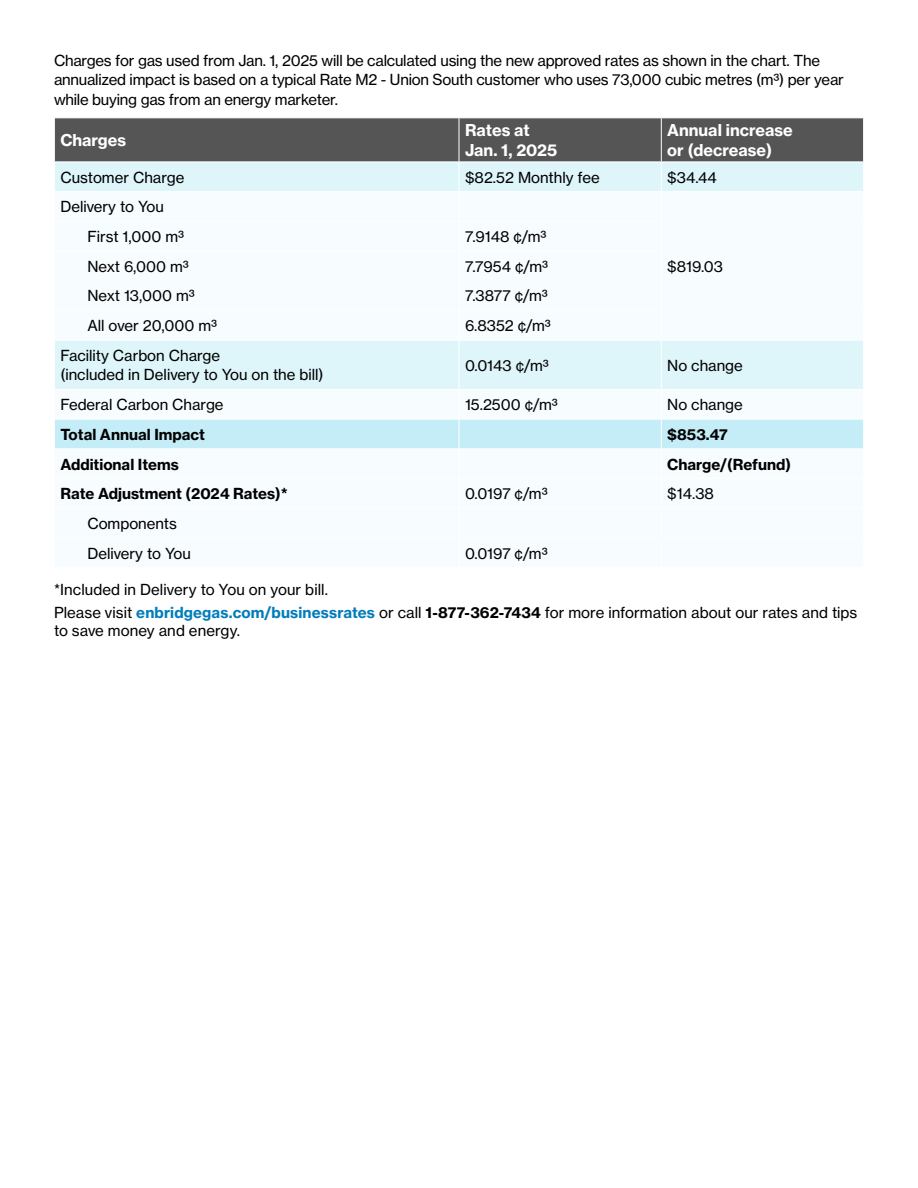
<style>
.page{position:relative;width:918px;height:1188px;background:#fff}
.page>*{position:absolute;margin:0;border:0;box-sizing:border-box;transform-origin:0 0}
.Table_Heading{font:16.2px/19.5px "N Haas Grotesk TX Std 75 Bd";color:#fff}
.Table_Body{font:15px/19.5px "N Haas Grotesk TX Std 55 Rg";color:#000}
.Body{font:15px/19.5px "N Haas Grotesk TX Std 55 Rg";letter-spacing:-.015em;color:#000}
.Body_Text{font:15px/18px "N Haas Grotesk TX Std 55 Rg";letter-spacing:.005em;color:#000}
.Table_Body-2{font:15px "N Haas Grotesk TX Std 75 Bd";color:#000}
.Table_Body-3{font:15px "N Haas Grotesk TX Pro 55 Rg";color:#000}
.s1{font-family:"N Haas Grotesk TX Std 75 Bd";color:#007dba}
.s2{font-family:"N Haas Grotesk TX Std 75 Bd"}
</style>
<div class="page">
<div style="left:55px;top:341px;width:808px;height:48px;background:#def5fa"></div>
<hr style="left:459px;top:341px;width:1px;height:48px;background:#fff">
<hr style="left:661px;top:341px;width:1px;height:48px;background:#fff">
<svg style="left:54px;top:118px;width:810px;height:73px;background:#8e9799"></svg>
<svg style="left:55px;top:419px;width:808px;height:30px;background:#c7edf7"></svg>
<p class="Body" style="left:54px;top:50px;width:791px">Charges for gas used from Jan. 1, 2025 will be calculated using the new approved rates as shown in the chart. The annualized impact is based on a typical Rate M2 - Union South customer who uses 73,000 cubic metres (m³) per year while buying gas from an energy marketer.</p>
<p class="Table_Heading" style="left:60px;top:130px;width:67px">Charges</p>
<p class="Table_Heading" style="left:465px;top:121px;width:94px">Rates at<br>Jan. 1, 2025</p>
<p class="Table_Heading" style="left:667px;top:121px;width:127px">Annual increase or (decrease)</p>
<p class="Table_Body" style="left:60px;top:167px;width:125px">Customer Charge</p>
<p class="Table_Body" style="left:465px;top:167px;width:136px">$82.52 Monthly fee</p>
<p class="Table_Body" style="left:667px;top:167px;width:51px">$34.44</p>
<p class="Table_Body" style="left:60px;top:197px;width:105px">Delivery to You</p>
<p class="Table_Body" style="left:87px;top:227px;width:98px">First 1,000 m³</p>
<p class="Table_Body" style="left:465px;top:227px;width:83px">7.9148 ¢/m³</p>
<p class="Table_Body" style="left:87px;top:257px;width:103px">Next 6,000 m³</p>
<p class="Table_Body" style="left:465px;top:257px;width:85px">7.7954 ¢/m³</p>
<p class="Table_Body" style="left:87px;top:286px;width:109px">Next 13,000 m³</p>
<p class="Table_Body" style="left:465px;top:286px;width:84px">7.3877 ¢/m³</p>
<p class="Table_Body" style="left:87px;top:316px;width:131px">All over 20,000 m³</p>
<p class="Table_Body" style="left:465px;top:316px;width:88px">6.8352 ¢/m³</p>
<p class="Table_Body" style="left:60px;top:346px;width:265px">Facility Carbon Charge<br>(included in Delivery to You on the bill)</p>
<p class="Table_Body" style="left:465px;top:355px;width:85px">0.0143 ¢/m³</p>
<p class="Table_Body" style="left:667px;top:355px;width:77px">No change</p>
<p class="Table_Body" style="left:60px;top:395px;width:165px">Federal Carbon Charge</p>
<p class="Table_Body" style="left:465px;top:395px;width:94px">15.2500 ¢/m³</p>
<p class="Table_Body" style="left:667px;top:395px;width:77px">No change</p>
<p class="Table_Body-2" style="left:60px;top:425px;width:146px">Total Annual Impact</p>
<p class="Table_Body-2" style="left:667px;top:425px;width:62px">$853.47</p>
<p class="Table_Body-2" style="left:60px;top:455px;width:120px">Additional Items</p>
<p class="Table_Body-2" style="left:667px;top:455px;width:125px">Charge/(Refund)</p>
<p class="Table_Body-2" style="left:60px;top:484px;width:229px">Rate Adjustment (2024 Rates)*</p>
<p class="Table_Body" style="left:465px;top:484px;width:84px">0.0197 ¢/m³</p>
<p class="Table_Body-3" style="left:667px;top:485px;width:48px">$14.38</p>
<p class="Table_Body" style="left:87px;top:514px;width:91px">Components</p>
<p class="Table_Body" style="left:87px;top:543px;width:105px">Delivery to You</p>
<p class="Table_Body" style="left:465px;top:543px;width:84px">0.0197 ¢/m³</p>
<p class="Body_Text" style="left:54px;top:581px;width:275px">*Included in Delivery to You on your bill.</p>
<p class="Body_Text" style="left:54px;top:604px;width:805px">Please visit <span class="s1">enbridgegas.com/businessrates</span> or call <span class="s2">1-877-362-7434</span> for more information about our rates and tips to save money and energy.</p>
<p class="Table_Body" style="left:667px;top:257px;width:57px">$819.03</p>
</div>
